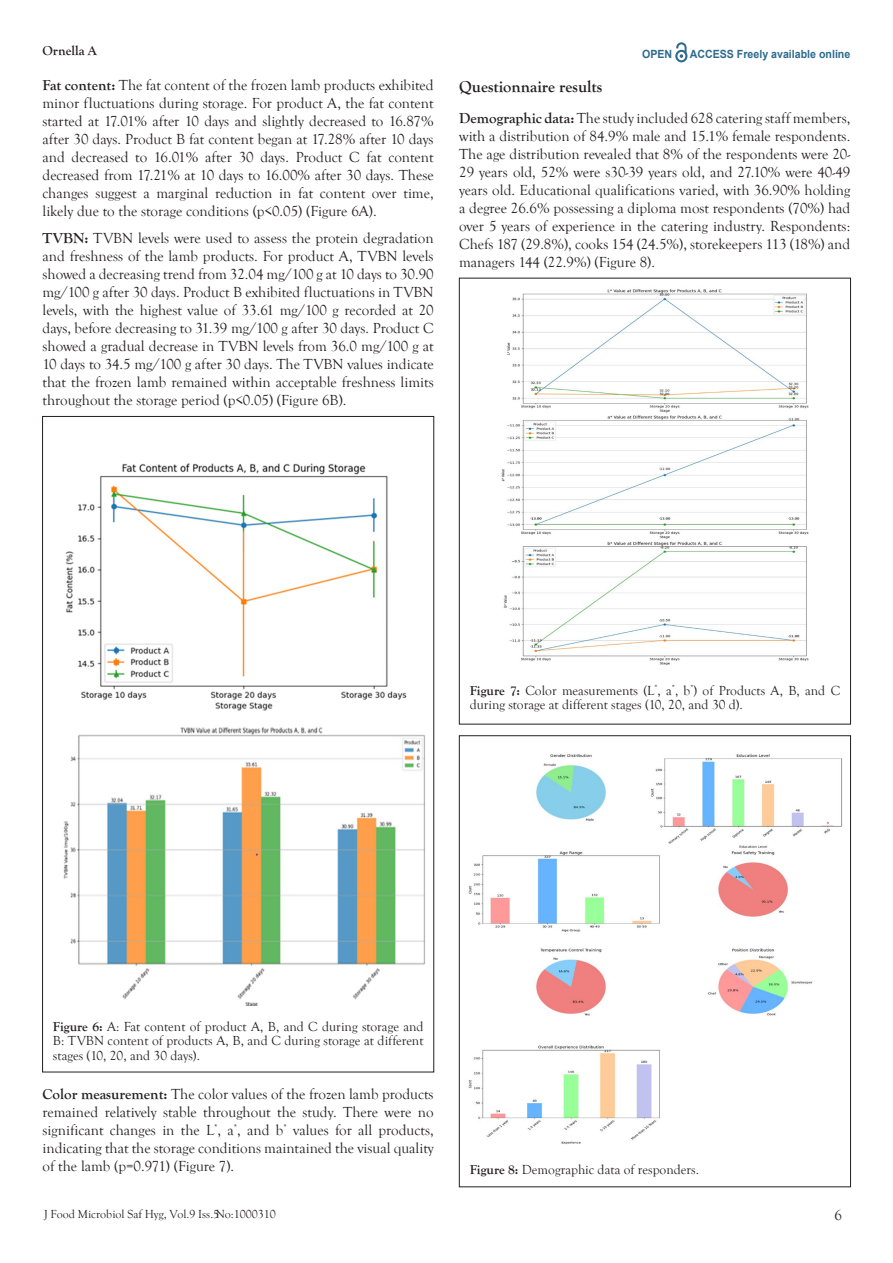
<style>
.page{position:relative;width:893px;height:1263px;background:#fff}
.page>*{position:absolute;margin:0;border:0;box-sizing:border-box;transform-origin:0 0}
.t1{font:700 16.5px "Goudy Old Style T";color:#231f20}
.t2{font:15px/18px "Goudy Old Style T";color:#231f20;text-align:justify}
.t3{font:13.5px/14.5px "Goudy Old Style T";color:#231f20;text-align:justify}
.t4{font:700 13.5px "Goudy Old Style T";color:#231f20}
.t5{font:12px "Goudy Old Style T";color:#231f20}
.t6{font:700 11.25px "Arial";color:#2d6a8e;scale:.94 1}
.s1{font-weight:700}
</style>
<div class="page">
<svg style="left:675px;top:43px;width:12px;height:19px"></svg>
<img style="left:63px;top:727px;width:362px;height:278px">
<img style="left:65px;top:463px;width:342px;height:248px">
<img style="left:501px;top:289px;width:308px;height:377px">
<img style="left:468px;top:753px;width:375px;height:392px">
<p class="t4" style="left:43px;top:43px;width:56px">Ornella A</p>
<p class="t6" style="left:642px;top:47px;width:34px">OPEN</p>
<p class="t6" style="left:690px;top:46px;width:172px">ACCESS Freely available online</p>
<p class="t2" style="left:43px;top:77px;width:393px"><span class="s1">Fat content:</span> The fat content of the frozen lamb products exhibited minor fluctuations during storage. For product A, the fat content started at 17.01% after 10 days and slightly decreased to 16.87% after 30 days. Product B fat content began at 17.28% after 10 days and decreased to 16.01% after 30 days. Product C fat content decreased from 17.21% at 10 days to 16.00% after 30 days. These changes suggest a marginal reduction in fat content over time, likely due to the storage conditions (p&lt;0.05) (Figure 6A).</p>
<p class="t2" style="left:43px;top:229px;width:393px"><span class="s1">TVBN:</span> TVBN levels were used to assess the protein degradation and freshness of the lamb products. For product A, TVBN levels showed a decreasing trend from 32.04 mg/100 g at 10 days to 30.90 mg/100 g after 30 days. Product B exhibited fluctuations in TVBN levels, with the highest value of 33.61 mg/100 g recorded at 20 days, before decreasing to 31.39 mg/100 g after 30 days. Product C showed a gradual decrease in TVBN levels from 36.0 mg/100 g at 10 days to 34.5 mg/100 g after 30 days. The TVBN values indicate that the frozen lamb remained within acceptable freshness limits throughout the storage period (p&lt;0.05) (Figure 6B).</p>
<p class="t1" style="left:459px;top:77px;width:145px">Questionnaire results</p>
<p class="t2" style="left:459px;top:109px;width:393px"><span class="s1">Demographic data:</span> The study included 628 catering staff members, with a distribution of 84.9% male and 15.1% female respondents.<br>The age distribution revealed that 8% of the respondents were 20- 29 years old, 52% were s30-39 years old, and 27.10% were 40-49 years old. Educational qualifications varied, with 36.90% holding a degree 26.6% possessing a diploma most respondents (70%) had over 5 years of experience in the catering industry. Respondents:<br>Chefs 187 (29.8%), cooks 154 (24.5%), storekeepers 113 (18%) and managers 144 (22.9%) (Figure 8).</p>
<p class="t3" style="left:470px;top:683px;width:372px"><span class="s1">Figure 7:</span> Color measurements (L<sup>*</sup>, a<sup>*</sup>, b<sup>*</sup>) of Products A, B, and C during storage at different stages (10, 20, and 30 d).</p>
<p class="t3" style="left:53px;top:1019px;width:372px"><span class="s1">Figure 6:</span> A: Fat content of product A, B, and C during storage and B: TVBN content of products A, B, and C during storage at different stages (10, 20, and 30 days).</p>
<p class="t2" style="left:43px;top:1085px;width:393px"><span class="s1">Color measurement:</span> The color values of the frozen lamb products remained relatively stable throughout the study. There were no significant changes in the L<sup>*</sup>, a<sup>*</sup>, and b<sup>*</sup> values for all products, indicating that the storage conditions maintained the visual quality of the lamb (p=0.971) (Figure 7).</p>
<p class="t5" style="left:44px;top:1207px;width:233px">J Food Microbiol Saf Hyg, Vol.9 Iss.5No:1000310</p>
<p class="t3" style="left:470px;top:1162px;width:231px"><span class="s1">Figure 8:</span> Demographic data of responders.</p>
<p class="t2" style="left:834px;top:1207px;width:9px">6</p>
</div>
